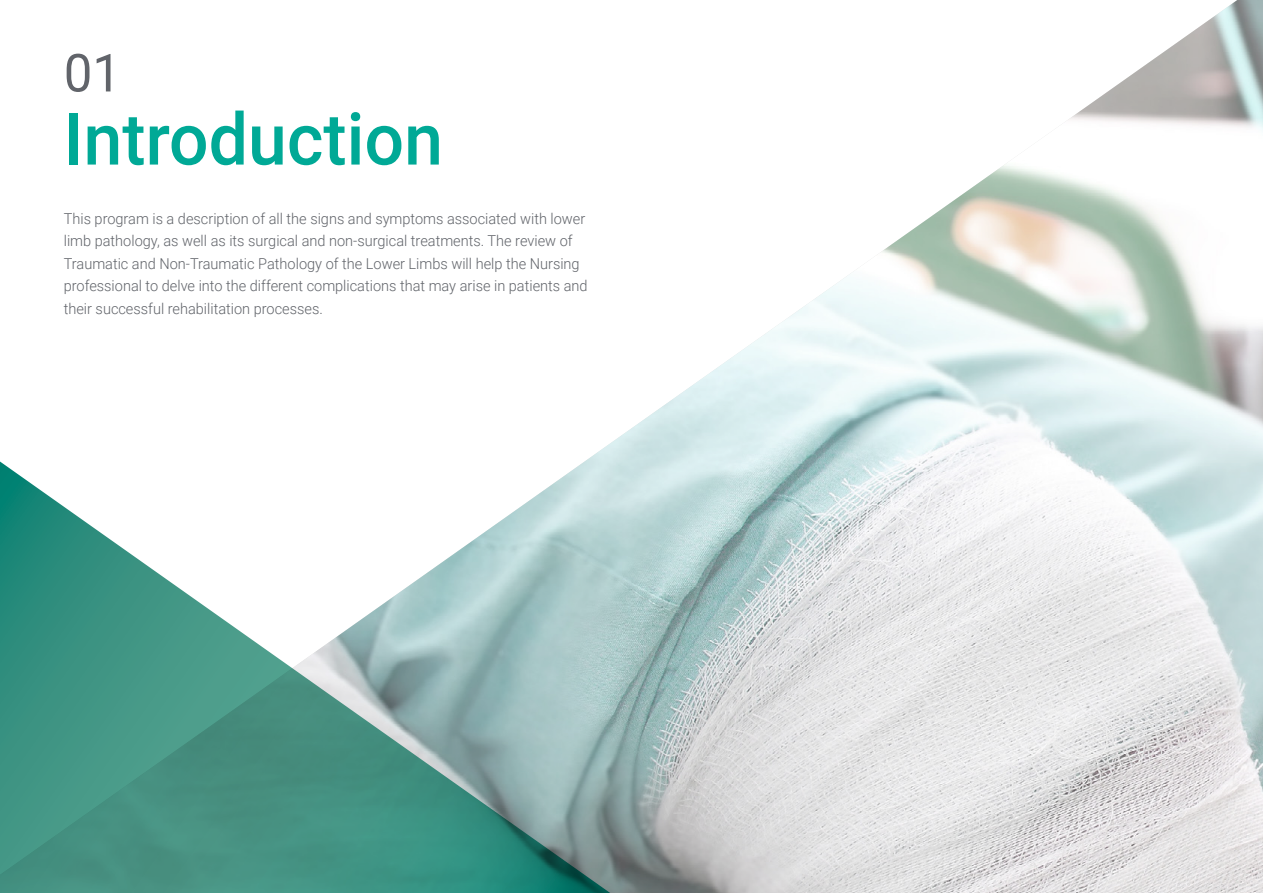
<style>
.page{position:relative;width:1263px;height:893px;background:#fff}
.page>*{position:absolute;margin:0;border:0;box-sizing:border-box;transform-origin:0 0}
.t1{font:500 72px "Roboto";color:#00a996}
.t2{font:52.5px "Roboto";color:#61646a}
.t3{font:300 15px/22.5px "Roboto";color:#61646a}
</style>
<div class="page">
<img style="left:607px;top:0;width:656px;height:893px">
<svg style="left:0;top:446px;width:640px;height:447px"></svg>
<h2 class="t2" style="left:64px;top:36px;width:59px">01</h2>
<h1 class="t1" style="left:64px;top:89px;width:381px">Introduction</h1>
<p class="t3" style="left:64px;top:207px;width:525px">This program is a description of all the signs and symptoms associated with lower limb pathology, as well as its surgical and non-surgical treatments. The review of Traumatic and Non-Traumatic Pathology of the Lower Limbs will help the Nursing professional to delve into the different complications that may arise in patients and their successful rehabilitation processes.</p>
</div>
